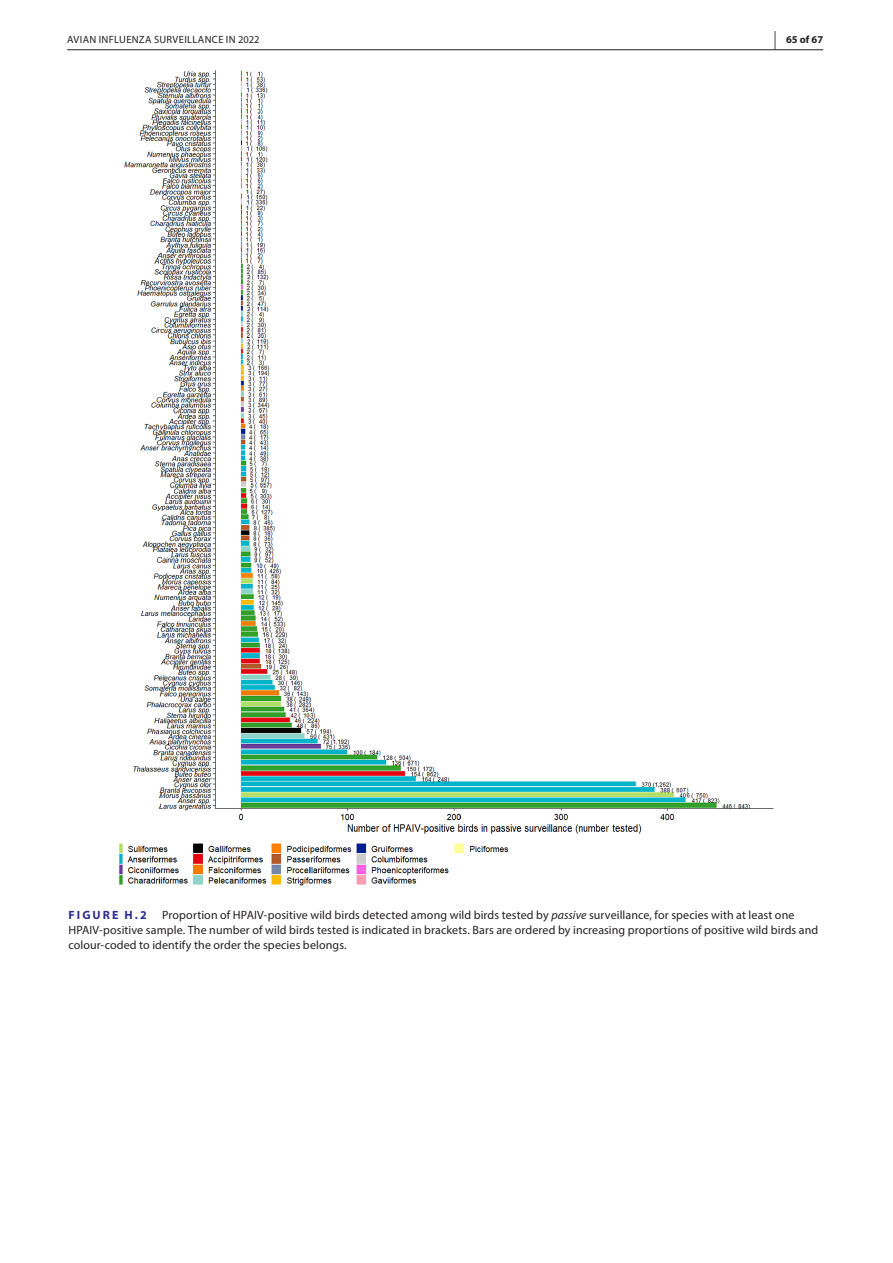
<style>
.page{position:relative;width:893px;height:1263px;background:#fff}
.page>*{position:absolute;margin:0;border:0;box-sizing:border-box;transform-origin:0 0}
.t1{font:12px/15px "Myriad Pro";letter-spacing:.01em;color:#231f20}
.t2{font:700 12px "Myriad Pro";letter-spacing:.175em;color:#2e2e8d}
.t3{font:10.5px "Myriad Pro";letter-spacing:.03em;color:#231f20}
.t4{font:700 10.5px "Myriad Pro";color:#231f20}
.s1{font-size:18.6px}
.s2{font-style:italic}
</style>
<div class="page">
<hr style="left:67px;top:49px;width:756px;height:1px;background:#231f20">
<img style="left:119px;top:70px;width:655px;height:816px">
<p class="t3" style="left:67px;top:33px;width:194px">AVIAN INFLUENZA SURVEILLANCE IN 2022</p>
<p class="t4" style="left:774px;top:32px;width:51px"><span class="s1">|</span> 65 of 67</p>
<p class="t1" style="left:68px;top:907px;width:751px;text-indent:94px">Proportion of HPAIV-positive wild birds detected among wild birds tested by <span class="s2">passive</span> surveillance, for species with at least one<br>HPAIV-positive sample. The number of wild birds tested is indicated in brackets. Bars are ordered by increasing proportions of positive wild birds and colour-coded to identify the order the species belongs.</p>
<p class="t2" style="left:69px;top:907px;width:80px">FIGURE H.2</p>
</div>
